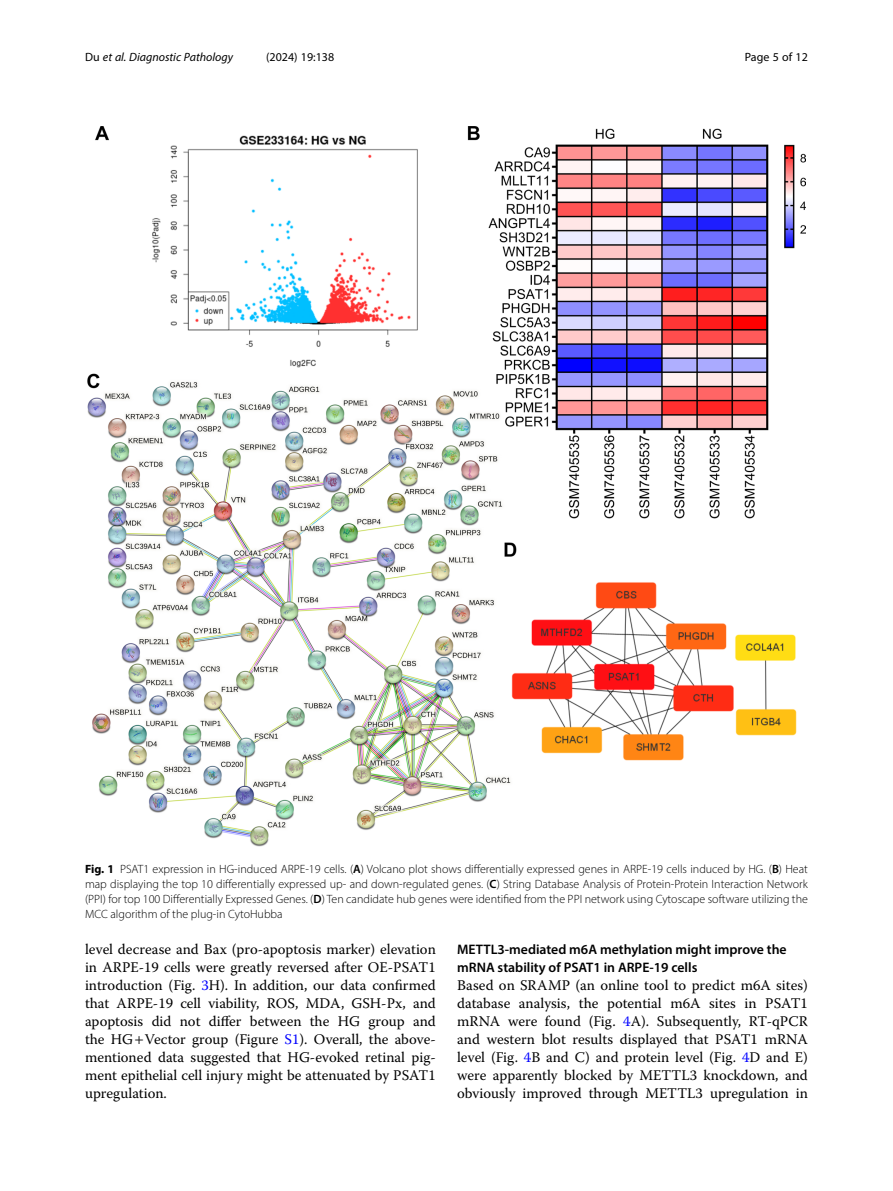
<style>
.page{position:relative;width:893px;height:1191px;background:#fff}
.page>*{position:absolute;margin:0;border:0;box-sizing:border-box;transform-origin:0 0}
.Body_Text{font:14.7px/18px "Warnock Pro";color:#000;text-align:justify}
.Head_2{font:600 13.8px/18px "Myriad Pro";color:#000}
.Figure_Caption{font:300 12px/15px "Myriad Pro";color:#000;text-align:justify}
.t1{font:italic 12px "Myriad Pro";color:#000}
.t2{font:12px "Myriad Pro";color:#000}
.s1{font-style:normal}
.s2{font-weight:700}
.s3{font-weight:600}
.s4{color:#00f}
</style>
<div class="page">
<img style="left:87px;top:126px;width:719px;height:720px">
<p class="t1" style="left:85px;top:50px;width:150px"><span class="s1">Du</span> et al. Diagnostic Pathology</p>
<p class="t2" style="left:266px;top:50px;width:70px">(2024) 19:138</p>
<p class="t2" style="left:745px;top:50px;width:65px">Page 5 of 12</p>
<p class="Figure_Caption" style="left:85px;top:861px;width:724px"><span class="s2">Fig. 1</span> PSAT1 expression in HG-induced ARPE-19 cells. (<span class="s3">A</span>) Volcano plot shows differentially expressed genes in ARPE-19 cells induced by HG. (<span class="s3">B</span>) Heat map displaying the top 10 differentially expressed up- and down-regulated genes. (<span class="s3">C</span>) String Database Analysis of Protein-Protein Interaction Network (PPI) for top 100 Differentially Expressed Genes. (<span class="s3">D</span>) Ten candidate hub genes were identified from the PPI network using Cytoscape software utilizing the MCC algorithm of the plug-in CytoHubba</p>
<p class="Body_Text" style="left:85px;top:940px;width:352px">level decrease and Bax (pro-apoptosis marker) elevation in ARPE-19 cells were greatly reversed after OE-PSAT1 introduction (Fig. <span class="s4">3</span>H). In addition, our data confirmed that ARPE-19 cell viability, ROS, MDA, GSH-Px, and apoptosis did not differ between the HG group and the HG Vector group (Figure <span class="s4">S1</span>). Overall, the above&shy;mentioned data suggested that HG-evoked retinal pig&shy;ment epithelial cell injury might be attenuated by PSAT1 upregulation.</p>
<p class="Head_2" style="left:457px;top:940px;width:331px">METTL3-mediated m6A methylation might improve the mRNA stability of PSAT1 in ARPE-19 cells</p>
<p class="Body_Text" style="left:457px;top:976px;width:352px">Based on SRAMP (an online tool to predict m6A sites) database analysis, the potential m6A sites in PSAT1 mRNA were found (Fig. <span class="s4">4</span>A). Subsequently, RT-qPCR and western blot results displayed that PSAT1 mRNA level (Fig. <span class="s4">4</span>B and C) and protein level (Fig. <span class="s4">4</span>D and E) were apparently blocked by METTL3 knockdown, and obviously improved through METTL3 upregulation in</p>
</div>
